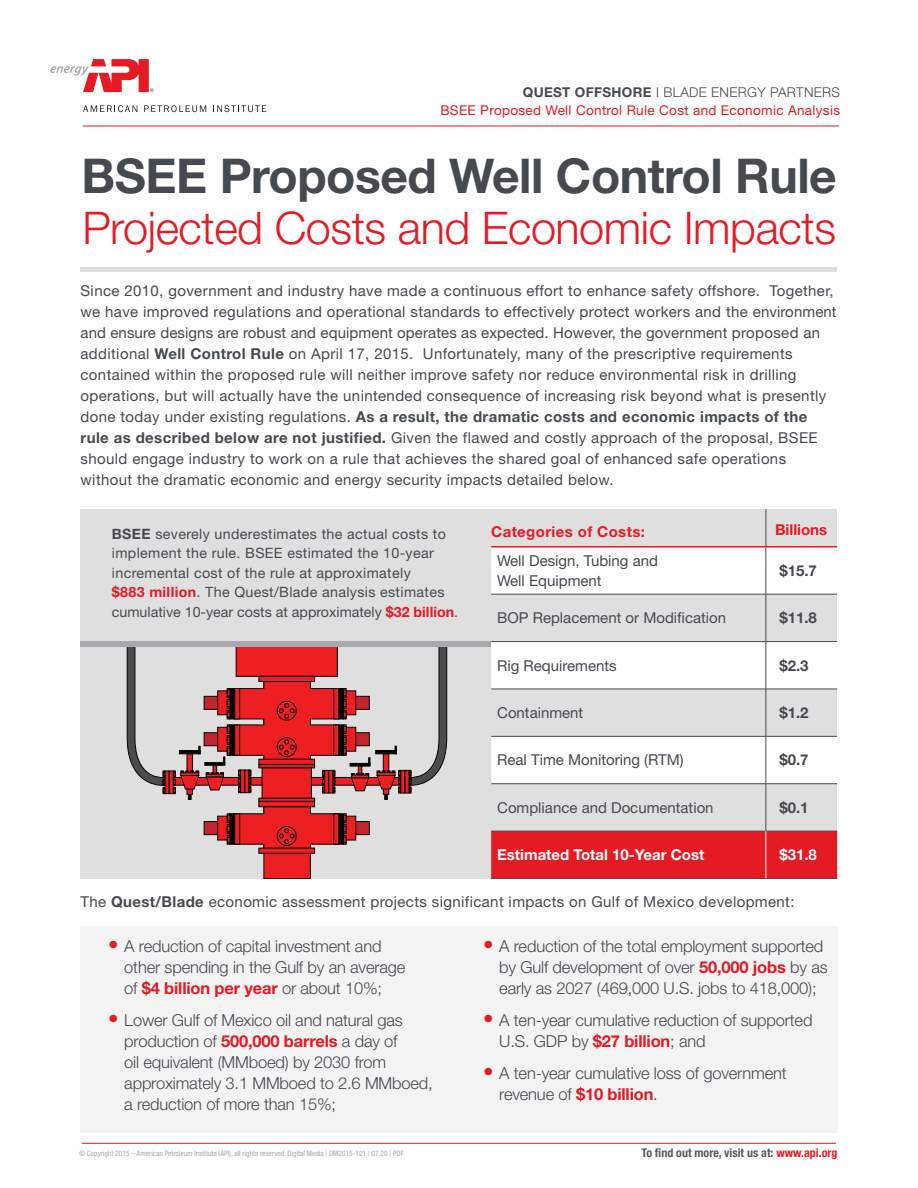
<style>
.page{position:relative;width:918px;height:1188px;background:#fff}
.page>*{position:absolute;margin:0;border:0;box-sizing:border-box;transform-origin:0 0}
.Text{font:700 48px "Helvetica Neue LT Std";letter-spacing:-.01em;color:#444a4f}
.Text-2{font:300 45px "Helvetica Neue LT Std";letter-spacing:-.01em;color:#e51a23}
.t1{font:300 16.5px/21px "Helvetica Neue LT Std";letter-spacing:-.01em;color:#444a4f}
.Text-3{font:15px/21px "Helvetica Neue LT Std";letter-spacing:.025em;color:#444a4f}
.Text-4{font:15px/19.5px "Helvetica Neue LT Std";color:#444a4f}
.t2{font:700 15px "Helvetica Neue LT Std";color:#fff}
.t3{font:700 15px "Helvetica Neue LT Std";color:#444a4f}
.Text-5{font:700 15px "Helvetica Neue LT Std";letter-spacing:.025em;color:#e51a23}
.Text-6{font:700 15px "Helvetica Neue LT Std";color:#e51a23}
.Text-7{font:14.25px/19.5px "Helvetica Neue LT Std";letter-spacing:.025em;color:#444a4f}
.Text-8{font:13.5px "Helvetica Neue LT Std";letter-spacing:.025em;color:#e51a23}
.Text-9{font:300 13.5px "Helvetica Neue LT Std";letter-spacing:.025em;color:#444a4f}
.t4{font:700 condensed 12px "Helvetica Neue LT Std";color:#57585a}
.t5{font:condensed 7.5px "Helvetica Neue LT Std";color:#a8a9ad}
.s1{font-weight:700}
.s2{font-weight:700;color:#e51a23}
.s3{font-size:21px;color:#e51a23}
.s4{font-weight:500;font-stretch:normal}
.s5{color:#e51a23}
</style>
<div class="page">
<svg style="left:50px;top:59px;width:104px;height:33px"></svg>
<svg style="left:83px;top:105px;width:54px;height:7px"></svg>
<svg style="left:144px;top:105px;width:62px;height:7px"></svg>
<svg style="left:213px;top:105px;width:53px;height:7px"></svg>
<hr style="left:82px;top:1143px;width:754px;height:1px;background:#e51a23">
<hr style="left:83px;top:126px;width:756px;height:1px;background:#e51a23">
<div style="left:81px;top:509px;width:756px;height:370px;background:#e0dfe0"></div>
<div style="left:326px;top:777px;width:79px;height:8px;background:#ee1f23;border:1px solid #040503"></div>
<div style="left:169px;top:777px;width:79px;height:8px;background:#ee1f23;border:1px solid #040503"></div>
<svg style="left:127px;top:647px;width:73px;height:153px"></svg>
<svg style="left:206px;top:647px;width:164px;height:232px"></svg>
<svg style="left:377px;top:647px;width:70px;height:153px"></svg>
<svg style="left:401px;top:770px;width:4px;height:23px"></svg>
<svg style="left:405px;top:770px;width:4px;height:23px"></svg>
<div style="left:81px;top:641px;width:410px;height:6px;background:#a8a9ad"></div>
<div style="left:81px;top:926px;width:757px;height:207px;background:#f4f3f4"></div>
<div style="left:80px;top:267px;width:757px;height:5px;background:#e0dfe0"></div>
<svg style="left:491px;top:548px;width:346px;height:235px;fill:#fff"></svg>
<div style="left:491px;top:832px;width:346px;height:46px;background:#e51a23"></div>
<hr style="left:766px;top:594px;width:1px;height:47px;background:#444a4f">
<hr style="left:491px;top:641px;width:275px;height:1px;background:#444a4f">
<hr style="left:766px;top:641px;width:71px;height:1px;background:#444a4f">
<hr style="left:766px;top:642px;width:1px;height:47px;background:#444a4f">
<hr style="left:491px;top:689px;width:275px;height:1px;background:#444a4f">
<hr style="left:766px;top:689px;width:71px;height:1px;background:#444a4f">
<hr style="left:766px;top:689px;width:1px;height:47px;background:#444a4f">
<hr style="left:491px;top:736px;width:275px;height:1px;background:#444a4f">
<hr style="left:766px;top:736px;width:71px;height:1px;background:#444a4f">
<hr style="left:766px;top:737px;width:1px;height:47px;background:#444a4f">
<hr style="left:491px;top:783px;width:275px;height:1px;background:#444a4f">
<hr style="left:766px;top:783px;width:71px;height:1px;background:#444a4f">
<hr style="left:766px;top:784px;width:1px;height:47px;background:#444a4f">
<hr style="left:491px;top:831px;width:275px;height:1px;background:#444a4f">
<hr style="left:766px;top:831px;width:71px;height:1px;background:#444a4f">
<hr style="left:766px;top:831px;width:1px;height:47px;background:#fff">
<hr style="left:766px;top:548px;width:1px;height:46px;background:#444a4f">
<hr style="left:491px;top:594px;width:275px;height:1px;background:#444a4f">
<hr style="left:766px;top:594px;width:71px;height:1px;background:#444a4f">
<hr style="left:491px;top:878px;width:275px;height:1px;background:#444a4f">
<hr style="left:766px;top:878px;width:71px;height:1px;background:#444a4f">
<hr style="left:491px;top:546px;width:275px;height:2px;background:#e51a23">
<hr style="left:766px;top:546px;width:71px;height:2px;background:#e51a23">
<hr style="left:766px;top:509px;width:1px;height:37px;background:#404754">
<p class="Text-9" style="left:523px;top:84px;width:319px"><span class="s1">QUEST OFFSHORE</span> I BLADE ENERGY PARTNERS</p>
<p class="Text-8" style="left:440px;top:102px;width:401px">BSEE Proposed Well Control Rule Cost and Economic Analysis</p>
<p class="Text" style="left:82px;top:146px;width:757px">BSEE Proposed Well Control Rule</p>
<p class="Text-2" style="left:82px;top:201px;width:755px">Projected Costs and Economic Impacts</p>
<p class="Text-3" style="left:81px;top:280px;width:758px">Since 2010, government and industry have made a continuous effort to enhance safety offshore. Together, we have improved regulations and operational standards to effectively protect workers and the environment and ensure designs are robust and equipment operates as expected. However, the government proposed an additional <span class="s1">Well Control Rule</span> on April 17, 2015. Unfortunately, many of the prescriptive requirements contained within the proposed rule will neither improve safety nor reduce environmental risk in drilling operations, but will actually have the unintended consequence of increasing risk beyond what is presently done today under existing regulations. <span class="s1">As a result, the dramatic costs and economic impacts of the rule as described below are not justified.</span> Given the flawed and costly approach of the proposal, BSEE should engage industry to work on a rule that achieves the shared goal of enhanced safe operations without the dramatic economic and energy security impacts detailed below.</p>
<p class="Text-6" style="left:775px;top:521px;width:54px">Billions</p>
<p class="Text-7" style="left:112px;top:524px;width:348px"><span class="s1">BSEE</span> severely underestimates the actual costs to implement the rule. BSEE estimated the 10-year incremental cost of the rule at approximately<br><span class="s2">$883 million</span>. The Quest/Blade analysis estimates cumulative 10-year costs at approximately <span class="s2">$32 billion</span>.</p>
<p class="Text-5" style="left:491px;top:522px;width:155px">Categories of Costs:</p>
<p class="Text-4" style="left:497px;top:551px;width:162px">Well Design, Tubing and<br>Well Equipment</p>
<p class="t3" style="left:779px;top:561px;width:39px">$15.7</p>
<p class="Text-4" style="left:497px;top:608px;width:230px">BOP Replacement or Modification</p>
<p class="t3" style="left:779px;top:609px;width:39px">$11.8</p>
<p class="Text-4" style="left:497px;top:655px;width:121px">Rig Requirements</p>
<p class="t3" style="left:779px;top:656px;width:31px">$2.3</p>
<p class="Text-4" style="left:497px;top:703px;width:88px">Containment</p>
<p class="t3" style="left:779px;top:703px;width:31px">$1.2</p>
<p class="Text-4" style="left:497px;top:750px;width:188px">Real Time Monitoring (RTM)</p>
<p class="t3" style="left:779px;top:751px;width:31px">$0.7</p>
<p class="Text-4" style="left:497px;top:797px;width:218px">Compliance and Documentation</p>
<p class="t3" style="left:779px;top:798px;width:31px">$0.1</p>
<p class="t2" style="left:497px;top:846px;width:209px">Estimated Total 10-Year Cost</p>
<p class="t2" style="left:779px;top:846px;width:39px">$31.8</p>
<p class="Text-3" style="left:81px;top:891px;width:715px">The <span class="s1">Quest/Blade</span> economic assessment projects significant impacts on Gulf of Mexico development:</p>
<p class="t1" style="left:124px;top:935px;width:283px;text-indent:-16px"><span class="s3">•</span> A reduction of capital investment and other spending in the Gulf by an average of <span class="s2">$4 billion per year</span> or about 10%;</p>
<p class="t1" style="left:124px;top:1009px;width:310px;text-indent:-16px"><span class="s3">•</span> Lower Gulf of Mexico oil and natural gas production of <span class="s2">500,000 barrels</span> a day of<br>oil equivalent (MMboed) by 2030 from approximately 3.1 MMboed to 2.6 MMboed, a reduction of more than 15%;</p>
<p class="t1" style="left:499px;top:935px;width:330px;text-indent:-16px"><span class="s3">•</span> A reduction of the total employment supported by Gulf development of over <span class="s2">50,000 jobs</span> by as early as 2027 (469,000 U.S. jobs to 418,000);</p>
<p class="t1" style="left:499px;top:1009px;width:315px;text-indent:-16px"><span class="s3">•</span> A ten-year cumulative reduction of supported<br>U.S. GDP by <span class="s2">$27 billion</span>; and</p>
<p class="t1" style="left:499px;top:1062px;width:289px;text-indent:-16px"><span class="s3">•</span> A ten-year cumulative loss of government revenue of <span class="s2">$10 billion</span>.</p>
<p class="t5" style="left:79px;top:1149px;width:326px"><span class="s4">©</span> Copyright 2015 – American Petroleum Institute (API), all rights reserved. Digital Media | DM2015-121 | 07.20 | PDF</p>
<p class="t4" style="left:641px;top:1145px;width:197px">To find out more, visit us at: <span class="s5">www.api.org</span></p>
</div>
